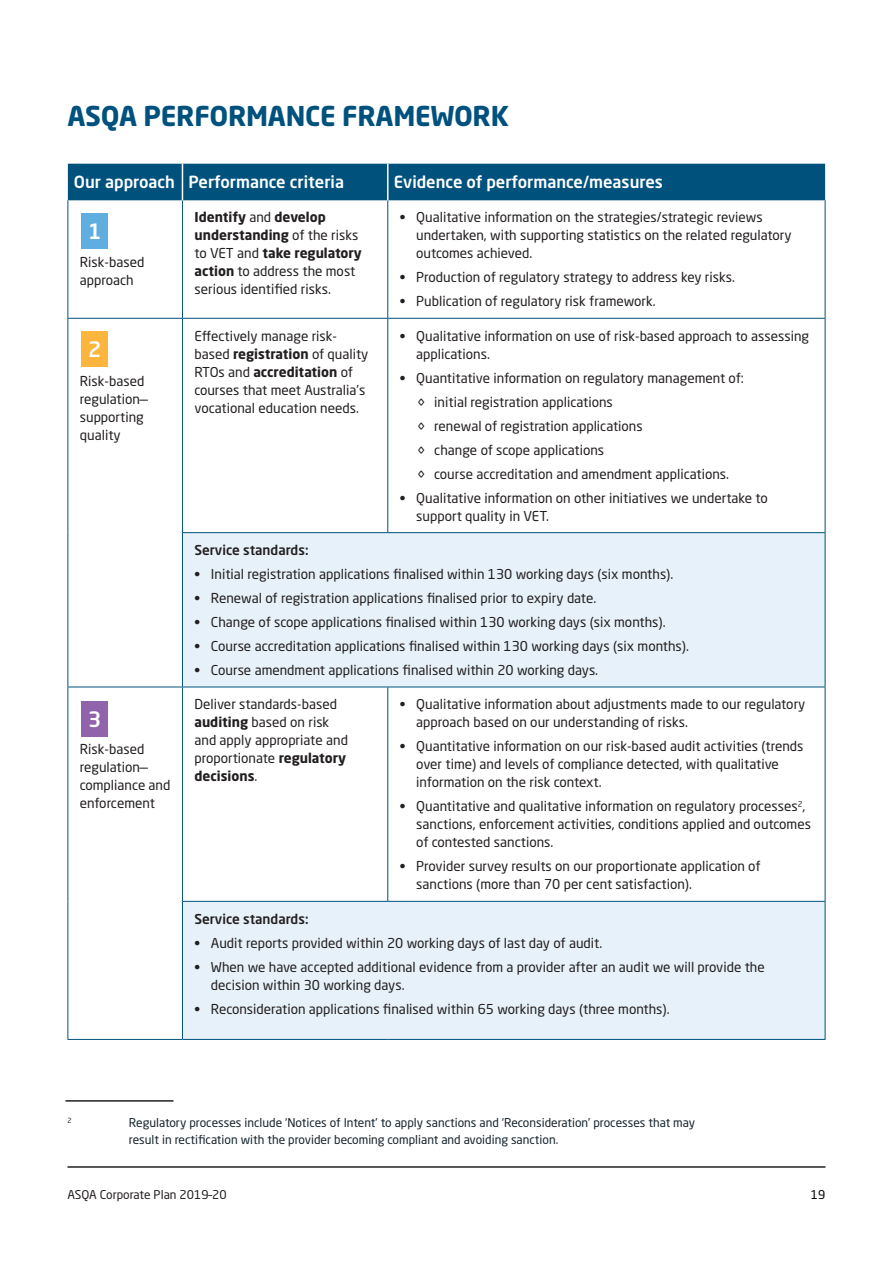
<style>
.page{position:relative;width:893px;height:1263px;background:#fff}
.page>*{position:absolute;margin:0;border:0;box-sizing:border-box;transform-origin:0 0}
.Title_H2_-_Align_Lef{font:700 27px "Neo Sans Std";letter-spacing:-.01em;color:#00517d}
.Number{font:500 21px "Neo Sans Std";color:#fff}
.Table_Header{font:500 16.5px "Neo Sans Std";color:#fff}
.t1{font:13.5px/18px "Neo Sans Std";color:#231f20}
.heading_inline{font:500 13.5px "Neo Sans Std";color:#231f20}
.Footer_Text{font:12px/16.5px "Neo Sans Std";color:#16242e}
.t2{font:12px "Neo Sans Std";color:#231f20}
.t3{font:12px "Neo Sans Std";color:#000}
.Footer_Text-2{font:7.05px "Neo Sans Std";color:#16242e}
.s1{font-weight:700}
</style>
<div class="page">
<hr style="left:68px;top:1166px;width:757px;height:2px;background:#231f20">
<div style="left:68px;top:164px;width:757px;height:36px;background:#00527d"></div>
<svg style="left:183px;top:533px;width:642px;height:506px;fill:#e6f1f9"></svg>
<hr style="left:182px;top:200px;width:1px;height:118px;background:#00527d">
<hr style="left:387px;top:200px;width:1px;height:118px;background:#00527d">
<hr style="left:68px;top:318px;width:114px;height:1px;background:#00527d">
<hr style="left:182px;top:318px;width:206px;height:1px;background:#00527d">
<hr style="left:182px;top:319px;width:1px;height:214px;background:#00527d">
<hr style="left:388px;top:318px;width:437px;height:1px;background:#00527d">
<hr style="left:387px;top:319px;width:1px;height:213px;background:#00527d">
<hr style="left:68px;top:687px;width:114px;height:1px;background:#00527d">
<hr style="left:182px;top:687px;width:1px;height:214px;background:#00527d">
<hr style="left:387px;top:687px;width:1px;height:214px;background:#00527d">
<hr style="left:825px;top:533px;width:1px;height:154px;background:#00527d">
<hr style="left:825px;top:902px;width:1px;height:137px;background:#00527d">
<hr style="left:68px;top:200px;width:1px;height:118px;background:#00527d">
<hr style="left:825px;top:200px;width:1px;height:118px;background:#00527d">
<hr style="left:68px;top:319px;width:1px;height:214px;background:#00527d">
<hr style="left:825px;top:319px;width:1px;height:213px;background:#00527d">
<hr style="left:68px;top:687px;width:1px;height:214px;background:#00527d">
<hr style="left:825px;top:687px;width:1px;height:214px;background:#00527d">
<hr style="left:68px;top:533px;width:1px;height:154px;background:#00527d">
<hr style="left:68px;top:901px;width:1px;height:138px;background:#00527d">
<hr style="left:68px;top:1039px;width:114px;height:1px;background:#00527d">
<hr style="left:183px;top:532px;width:205px;height:1px;background:#00527d">
<hr style="left:388px;top:532px;width:437px;height:1px;background:#00527d">
<hr style="left:182px;top:533px;width:1px;height:154px;background:#00527d">
<hr style="left:182px;top:687px;width:206px;height:1px;background:#00527d">
<hr style="left:388px;top:687px;width:437px;height:1px;background:#00527d">
<hr style="left:183px;top:901px;width:205px;height:1px;background:#00527d">
<hr style="left:388px;top:901px;width:437px;height:1px;background:#00527d">
<hr style="left:182px;top:1039px;width:206px;height:1px;background:#00527d">
<hr style="left:388px;top:1039px;width:437px;height:1px;background:#00527d">
<hr style="left:182px;top:901px;width:1px;height:138px;background:#00527d">
<hr style="left:182px;top:164px;width:1px;height:36px;background:#fff">
<hr style="left:387px;top:164px;width:1px;height:36px;background:#fff">
<div style="left:81px;top:331px;width:27px;height:36px;background:#fcb53d"></div>
<div style="left:81px;top:701px;width:27px;height:35px;background:#9063aa"></div>
<div style="left:82px;top:213px;width:26px;height:36px;background:#60aee0"></div>
<hr style="left:65px;top:1100px;width:108px;height:2px;background:#231f20">
<p class="Title_H2_-_Align_Lef" style="left:68px;top:99px;width:443px">ASQA PERFORMANCE FRAMEWORK</p>
<p class="Table_Header" style="left:74px;top:172px;width:103px">Our approach</p>
<p class="Table_Header" style="left:188px;top:172px;width:157px">Performance criteria</p>
<p class="Table_Header" style="left:394px;top:172px;width:271px">Evidence of performance/measures</p>
<p class="Number" style="left:88px;top:218px;width:15px">1</p>
<p class="t1" style="left:80px;top:253px;width:66px">Risk-based approach</p>
<p class="Number" style="left:88px;top:336px;width:15px">2</p>
<p class="t1" style="left:80px;top:371px;width:70px">Risk-based regulation— supporting quality</p>
<p class="Number" style="left:88px;top:705px;width:15px">3</p>
<p class="t1" style="left:80px;top:740px;width:92px">Risk-based regulation— compliance and enforcement</p>
<p class="t1" style="left:194px;top:208px;width:169px"><span class="s1">Identify</span> and <span class="s1">develop understanding</span> of the risks to VET and <span class="s1">take regulatory action</span> to address the most serious identified risks.</p>
<p class="t1" style="left:416px;top:208px;width:377px;text-indent:-16px"><span class="s1">•</span> Qualitative information on the strategies/strategic reviews undertaken, with supporting statistics on the related regulatory outcomes achieved.</p>
<p class="t1" style="left:400px;top:268px;width:337px"><span class="s1">•</span> Production of regulatory strategy to address key risks.</p>
<p class="t1" style="left:400px;top:292px;width:257px"><span class="s1">•</span> Publication of regulatory risk framework.</p>
<p class="t1" style="left:194px;top:326px;width:175px">Effectively manage risk&shy;based <span class="s1">registration</span> of quality<br>RTOs and <span class="s1">accreditation</span> of courses that meet Australia’s vocational education needs.</p>
<p class="t1" style="left:416px;top:326px;width:394px;text-indent:-16px"><span class="s1">•</span> Qualitative information on use of risk-based approach to assessing applications.</p>
<p class="t1" style="left:400px;top:368px;width:345px"><span class="s1">•</span> Quantitative information on regulatory management of:</p>
<p class="t1" style="left:418px;top:392px;width:197px">◊ initial registration applications</p>
<p class="t1" style="left:418px;top:416px;width:226px">◊ renewal of registration applications</p>
<p class="t1" style="left:418px;top:440px;width:188px">◊ change of scope applications</p>
<p class="t1" style="left:418px;top:464px;width:313px">◊ course accreditation and amendment applications.</p>
<p class="t1" style="left:416px;top:488px;width:353px;text-indent:-16px"><span class="s1">•</span> Qualitative information on other initiatives we undertake to support quality in VET.</p>
<p class="heading_inline" style="left:194px;top:541px;width:116px">Service standards:</p>
<p class="t1" style="left:194px;top:565px;width:480px"><span class="s1">•</span> Initial registration applications finalised within 130 working days (six months).</p>
<p class="t1" style="left:194px;top:589px;width:403px"><span class="s1">•</span> Renewal of registration applications finalised prior to expiry date.</p>
<p class="t1" style="left:194px;top:613px;width:473px"><span class="s1">•</span> Change of scope applications finalised within 130 working days (six months).</p>
<p class="t1" style="left:194px;top:637px;width:496px"><span class="s1">•</span> Course accreditation applications finalised within 130 working days (six months).</p>
<p class="t1" style="left:194px;top:661px;width:405px"><span class="s1">•</span> Course amendment applications finalised within 20 working days.</p>
<p class="t1" style="left:194px;top:695px;width:155px">Deliver standards-based <span class="s1">auditing</span> based on risk and apply appropriate and proportionate <span class="s1">regulatory decisions</span>.</p>
<p class="t1" style="left:416px;top:695px;width:391px;text-indent:-16px"><span class="s1">•</span> Qualitative information about adjustments made to our regulatory approach based on our understanding of risks.</p>
<p class="t1" style="left:416px;top:737px;width:389px;text-indent:-16px"><span class="s1">•</span> Quantitative information on our risk-based audit activities (trends over time) and levels of compliance detected, with qualitative information on the risk context.</p>
<p class="t1" style="left:416px;top:797px;width:396px;text-indent:-16px"><span class="s1">•</span> Quantitative and qualitative information on regulatory processes<sup>2</sup>, sanctions, enforcement activities, conditions applied and outcomes of contested sanctions.</p>
<p class="t1" style="left:416px;top:857px;width:346px;text-indent:-16px"><span class="s1">•</span> Provider survey results on our proportionate application of sanctions (more than 70 per cent satisfaction).</p>
<p class="heading_inline" style="left:194px;top:910px;width:116px">Service standards:</p>
<p class="t1" style="left:194px;top:933px;width:409px"><span class="s1">•</span> Audit reports provided within 20 working days of last day of audit.</p>
<p class="t1" style="left:211px;top:957px;width:555px;text-indent:-16px"><span class="s1">•</span> When we have accepted additional evidence from a provider after an audit we will provide the decision within 30 working days.</p>
<p class="t1" style="left:194px;top:999px;width:477px"><span class="s1">•</span> Reconsideration applications finalised within 65 working days (three months).</p>
<p class="Footer_Text-2" style="left:68px;top:1116px;width:6px">2</p>
<p class="Footer_Text" style="left:129px;top:1114px;width:568px">Regulatory processes include ‘Notices of Intent’ to apply sanctions and ‘Reconsideration’ processes that may result in rectification with the provider becoming compliant and avoiding sanction.</p>
<p class="t2" style="left:68px;top:1187px;width:161px">ASQA Corporate Plan 2019–20</p>
<p class="t3" style="left:811px;top:1187px;width:16px">19</p>
</div>
